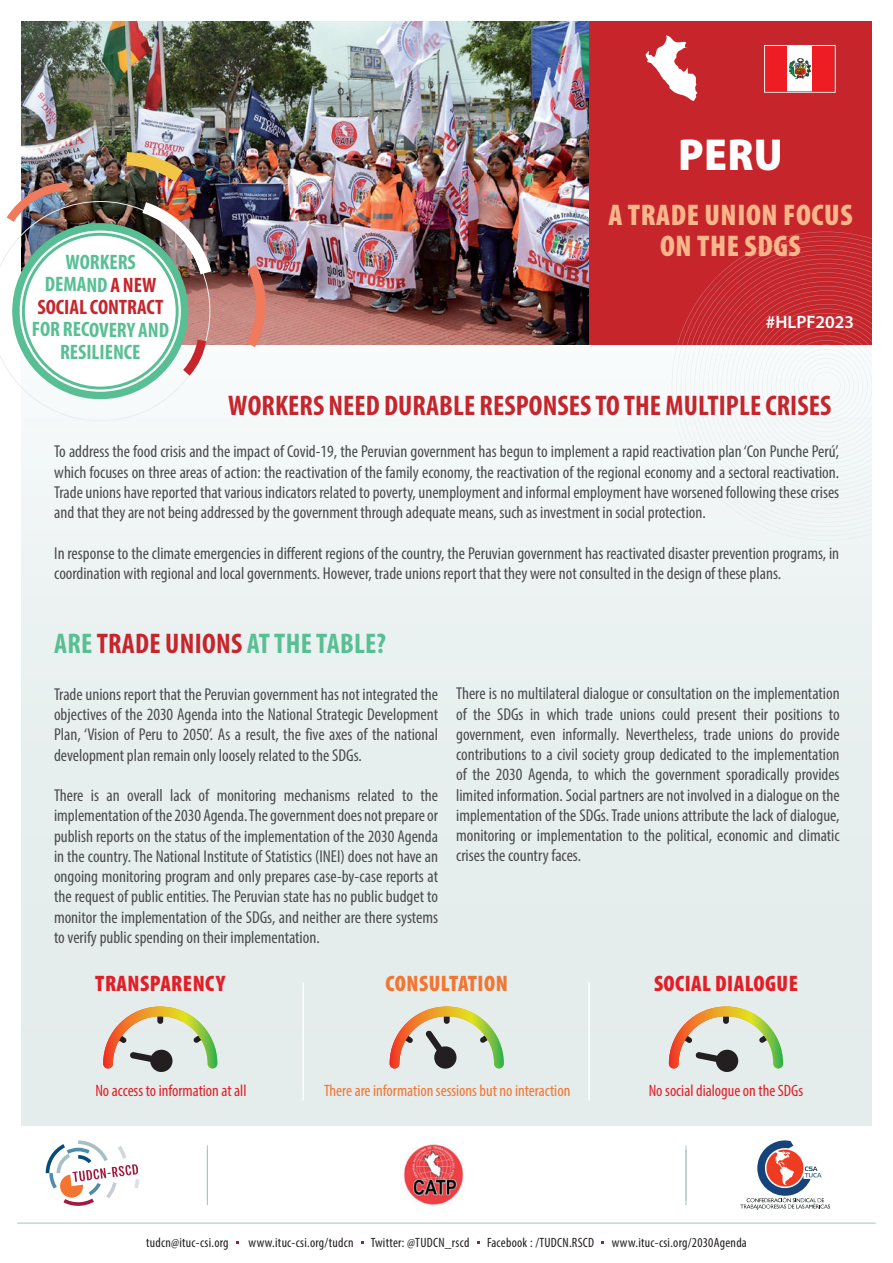
<style>
.page{position:relative;width:893px;height:1263px;background:#fff}
.page>*{position:absolute;margin:0;border:0;box-sizing:border-box;transform-origin:0 0}
.t1{font:900 semi-condensed 45px "Myriad Pro";color:#fff}
.t2{font:900 condensed 30px/31.5px "Myriad Pro";letter-spacing:.02em;color:#fab68b;text-align:center}
.t3{font:700 condensed 28.5px "Myriad Pro";letter-spacing:.005em;color:#c6252c}
.t4{font:700 condensed 28.5px "Myriad Pro";letter-spacing:.01em;color:#58bf94}
.t5{font:900 condensed 22.5px "Myriad Pro";letter-spacing:.02em;color:#e21f26}
.t6{font:900 condensed 22.5px "Myriad Pro";letter-spacing:.02em;color:#f37531}
.t7{font:700 condensed 21px/22.5px "Myriad Pro";letter-spacing:-.005em;color:#c6252c;text-align:center}
.t8{font:700 condensed 21px/22.5px "Myriad Pro";letter-spacing:-.005em;color:#58bf94;text-align:center}
.t9{font:600 18px "Myriad Pro";color:#fff}
.t10{font:condensed 17.25px/20.2px "Myriad Pro";color:#4b4c4d;text-align:justify}
.t11{font:condensed 16.5px "Myriad Pro";color:#e21f26}
.t12{font:condensed 16.5px "Myriad Pro";color:#f37531}
.t13{font:condensed 13.5px "Myriad Pro";letter-spacing:.02em;color:#231f20}
.s1{color:#58bf94}
.s2{color:#c6252c}
</style>
<div class="page">
<div style="left:21px;top:23px;width:851px;height:1102px;background:linear-gradient(to right,#ebf1f1,#e8f0ef)"></div>
<svg style="left:46px;top:1140px;width:93px;height:66px"></svg>
<hr style="left:686px;top:1145px;width:1px;height:56px;background:#a9c3c1">
<hr style="left:207px;top:1145px;width:1px;height:56px;background:#a9c3c1">
<hr style="left:17px;top:1223px;width:859px;height:1px;background:#a9c3c1">
<img style="left:22px;top:21px;width:567px;height:324px">
<hr style="left:686px;top:1149px;width:1px;height:56px;background:#a9c3c1">
<hr style="left:207px;top:1149px;width:1px;height:56px;background:#a9c3c1">
<div style="left:589px;top:21px;width:283px;height:324px;background:#c6252c"></div>
<svg style="left:672px;top:232px;width:200px;height:309px;fill:#f0f5f4"></svg>
<svg style="left:0;top:201px;width:210px;height:220px"></svg>
<svg style="left:246px;top:264px;width:20px;height:83px;background:#cd7a6a"></svg>
<img style="left:7px;top:182px;width:61px;height:40px">
<img style="left:126px;top:152px;width:57px;height:30px">
<img style="left:142px;top:202px;width:69px;height:72px">
<svg style="left:183px;top:340px;width:23px;height:36px"></svg>
<hr style="left:302px;top:982px;width:2px;height:118px;background:#fff">
<hr style="left:588px;top:982px;width:2px;height:118px;background:#fff">
<svg style="left:103px;top:1006px;width:114px;height:67px;background:#cec8af"></svg>
<svg style="left:669px;top:1006px;width:114px;height:67px;background:#cdc8af"></svg>
<svg style="left:390px;top:1006px;width:114px;height:64px;background:#ccc6ad"></svg>
<img style="left:403px;top:1144px;width:61px;height:61px">
<svg style="left:740px;top:1140px;width:90px;height:70px"></svg>
<div style="left:765px;top:45px;width:70px;height:47px;background:#fff"></div>
<div style="left:765px;top:45px;width:22px;height:47px;background:#ee1d23"></div>
<div style="left:813px;top:45px;width:22px;height:47px;background:#ee1d23"></div>
<svg style="left:789px;top:58px;width:22px;height:22px"></svg>
<div style="left:764px;top:45px;width:72px;height:48px;border:1px solid #fff"></div>
<svg style="left:646px;top:35px;width:51px;height:66px"></svg>
<p class="t7" style="left:38px;top:250px;width:127px"><span class="s1">WORKERS<br>DEMAND</span> A NEW<br>SOCIAL CONTRACT</p>
<p class="t8" style="left:32px;top:318px;width:139px">FOR RECOVERY AND<br>RESILIENCE</p>
<h1 class="t1" style="left:678px;top:125px;width:106px">PERU</h1>
<h2 class="t2" style="left:608px;top:199px;width:246px">A TRADE UNION FOCUS<br>ON THE SDGS</h2>
<p class="t9" style="left:761px;top:303px;width:90px">#HLPF2020</p>
<p class="t9" style="left:766px;top:310px;width:90px">#HLPF2023</p>
<h3 class="t3" style="left:228px;top:387px;width:605px">WORKERS NEED DURABLE RESPONSES TO THE MULTIPLE CRISES</h3>
<p class="t10" style="left:54px;top:441px;width:787px">To address the food crisis and the impact of Covid-19, the Peruvian government has begun to implement a rapid reactivation plan ‘Con Punche Perú’, which focuses on three areas of action: the reactivation of the family economy, the reactivation of the regional economy and a sectoral reactivation.<br>Trade unions have reported that various indicators related to poverty, unemployment and informal employment have worsened following these crises and that they are not being addressed by the government through adequate means, such as investment in social protection.</p>
<p class="t10" style="left:54px;top:543px;width:786px">In response to the climate emergencies in different regions of the country, the Peruvian government has reactivated disaster prevention programs, in coordination with regional and local governments. However, trade unions report that they were not consulted in the design of these plans.</p>
<h3 class="t4" style="left:54px;top:625px;width:333px">ARE <span class="s2">TRADE UNIONS</span> AT THE TABLE?</h3>
<p class="t10" style="left:54px;top:684px;width:386px">Trade unions report that the Peruvian government has not integrated the objectives of the 2030 Agenda into the National Strategic Development Plan, ‘Vision of Peru to 2050’. As a result, the five axes of the national development plan remain only loosely related to the SDGs.</p>
<p class="t10" style="left:54px;top:785px;width:386px">There is an overall lack of monitoring mechanisms related to the implementation of the 2030 Agenda. The government does not prepare or publish reports on the status of the implementation of the 2030 Agenda in the country. The National Institute of Statistics (INEI) does not have an ongoing monitoring program and only prepares case-by-case reports at the request of public entities. The Peruvian state has no public budget to monitor the implementation of the SDGs, and neither are there systems to verify public spending on their implementation.</p>
<p class="t10" style="left:456px;top:683px;width:385px">There is no multilateral dialogue or consultation on the implementation of the SDGs in which trade unions could present their positions to government, even informally. Nevertheless, trade unions do provide contributions to a civil society group dedicated to the implementation of the 2030 Agenda, to which the government sporadically provides limited information. Social partners are not involved in a dialogue on the implementation of the SDGs. Trade unions attribute the lack of dialogue, monitoring or implementation to the political, economic and climatic crises the country faces.</p>
<h3 class="t5" style="left:95px;top:971px;width:131px">TRANSPARENCY</h3>
<h3 class="t6" style="left:386px;top:971px;width:124px">CONSULTATION</h3>
<h3 class="t5" style="left:654px;top:971px;width:145px">SOCIAL DIALOGUE</h3>
<p class="t11" style="left:95px;top:1080px;width:153px">No access to information at all</p>
<p class="t12" style="left:324px;top:1080px;width:248px">There are information sessions but no interaction</p>
<p class="t11" style="left:649px;top:1080px;width:156px">No social dialogue on the SDGs</p>
<p class="t13" style="left:146px;top:1234px;width:84px">tudcn@ituc-csi.org</p>
<p class="t13" style="left:249px;top:1234px;width:106px">www.ituc-csi.org/tudcn</p>
<p class="t13" style="left:371px;top:1234px;width:100px">Twitter: @TUDCN_rscd</p>
<p class="t13" style="left:487px;top:1234px;width:109px">Facebook : /TUDCN.RSCD</p>
<p class="t13" style="left:612px;top:1234px;width:137px">www.ituc-csi.org/2030Agenda</p>
</div>
